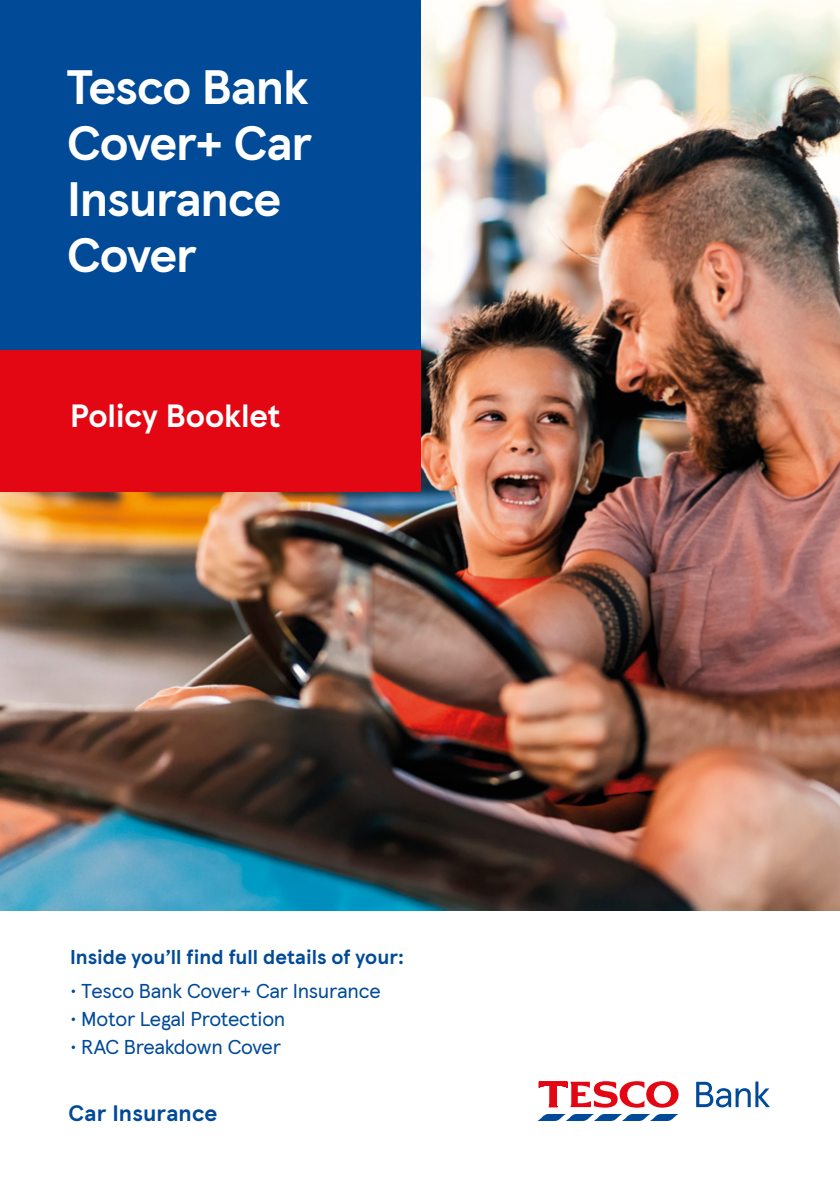
<style>
.page{position:relative;width:840px;height:1191px;background:#fff}
.page>*{position:absolute;margin:0;border:0;box-sizing:border-box;transform-origin:0 0}
.t1{font:700 48px/56px "TESCO Modern";letter-spacing:-.025em;color:#fff}
.t2{font:700 32px "TESCO Modern";letter-spacing:-.005em;color:#fff}
.t3{font:700 22.2px "TESCO Modern";letter-spacing:.01em;color:#004a97}
.t4{font:20px "TESCO Modern";letter-spacing:-.01em;color:#004a97}
.t5{font:700 20px "TESCO Modern";color:#004a97}
</style>
<div class="page">
<img style="left:0;top:0;width:839px;height:910px">
<svg style="left:538px;top:1081px;width:140px;height:26px"></svg>
<svg style="left:537px;top:1114px;width:141px;height:7px"></svg>
<svg style="left:696px;top:1081px;width:73px;height:26px"></svg>
<div style="left:0;top:0;width:420px;height:350px;background:#004a97"></div>
<div style="left:0;top:350px;width:420px;height:141px;background:#e30613"></div>
<h1 class="t1" style="left:67px;top:57px;width:246px">Tesco Bank<br>Cover+ Car<br>Insurance<br>Cover</h1>
<h2 class="t2" style="left:70px;top:392px;width:212px">Policy Booklet</h2>
<p class="t5" style="left:70px;top:942px;width:336px">Inside you’ll find full details of your:</p>
<p class="t4" style="left:70px;top:975px;width:312px">• Tesco Bank Cover+ Car Insurance</p>
<p class="t4" style="left:70px;top:1003px;width:217px">• Motor Legal Protection</p>
<p class="t4" style="left:70px;top:1031px;width:212px">• RAC Breakdown Cover</p>
<p class="t3" style="left:69px;top:1096px;width:150px">Car Insurance</p>
</div>
